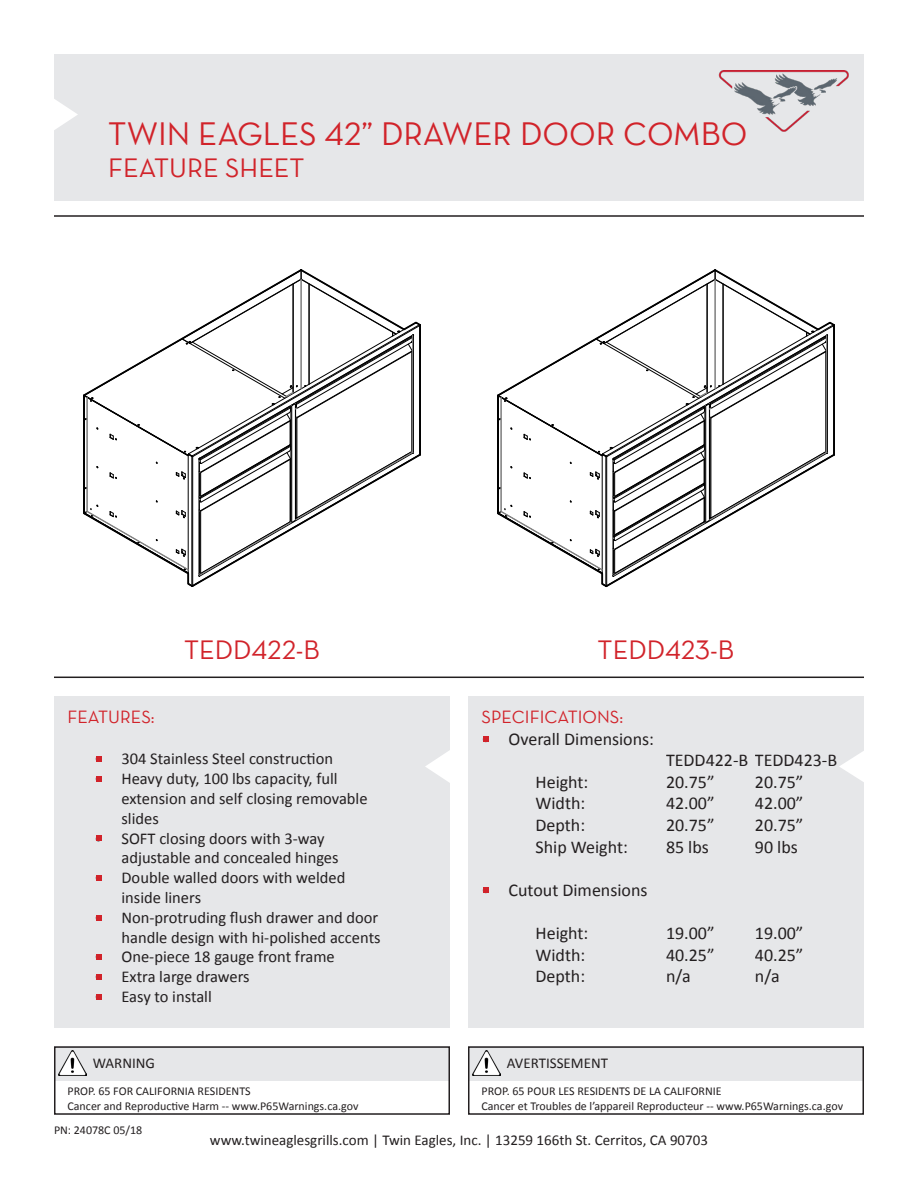
<style>
.page{position:relative;width:918px;height:1188px;background:#fff}
.page>*{position:absolute;margin:0;border:0;box-sizing:border-box;transform-origin:0 0}
.t1{font:33px "Neutra Text Book Alt";color:#d1232a}
.t2{font:27px "Neutra Text Book Alt";color:#d1232a}
.t3{font:18px "Calibri";color:#231f20}
.t4{font:18px "Neutra Text Book Alt";color:#d1232a}
.t5{font:16.5px "Calibri";color:#231f20}
.t6{font:15px "Calibri";color:#231f20}
.t7{font:12px "Calibri";color:#231f20}
</style>
<div class="page">
<div style="left:755px;top:696px;width:109px;height:331px;background:#e6e7e9"></div>
<div style="left:54px;top:54px;width:810px;height:146px;background:#e6e7e9"></div>
<img style="left:718px;top:71px;width:131px;height:61px">
<hr style="left:54px;top:677px;width:810px;height:1px;background:#231f20">
<hr style="left:54px;top:215px;width:810px;height:2px;background:#231f20">
<img style="left:54px;top:99px;width:23px;height:31px">
<div style="left:666px;top:696px;width:89px;height:331px;background:#e6e7e9"></div>
<div style="left:468px;top:696px;width:198px;height:331px;background:#e6e7e9"></div>
<img style="left:840px;top:751px;width:24px;height:31px">
<svg style="left:483px;top:736px;width:6px;height:6px"></svg>
<div style="left:54px;top:696px;width:396px;height:331px;background:#e6e7e9"></div>
<img style="left:426px;top:751px;width:24px;height:32px">
<svg style="left:96px;top:756px;width:6px;height:6px"></svg>
<svg style="left:96px;top:776px;width:6px;height:6px"></svg>
<div style="left:54px;top:1046px;width:396px;height:34px;background:#e6e7e9"></div>
<img style="left:58px;top:1051px;width:29px;height:25px">
<div style="left:54px;top:1046px;width:396px;height:69px;border:2px solid #231f20"></div>
<div style="left:468px;top:1046px;width:396px;height:34px;background:#e6e7e9"></div>
<img style="left:472px;top:1051px;width:29px;height:25px">
<div style="left:468px;top:1046px;width:396px;height:69px;border:2px solid #231f20"></div>
<svg style="left:483px;top:887px;width:6px;height:6px"></svg>
<svg style="left:96px;top:835px;width:6px;height:6px"></svg>
<svg style="left:96px;top:875px;width:6px;height:6px"></svg>
<svg style="left:96px;top:915px;width:6px;height:5px"></svg>
<svg style="left:96px;top:954px;width:6px;height:6px"></svg>
<svg style="left:96px;top:974px;width:6px;height:6px"></svg>
<svg style="left:96px;top:994px;width:6px;height:6px"></svg>
<svg style="left:83px;top:269px;width:338px;height:318px"></svg>
<svg style="left:497px;top:269px;width:338px;height:319px"></svg>
<p class="t1" style="left:108px;top:113px;width:641px">TWIN EAGLES 42” DRAWER DOOR COMBO</p>
<p class="t2" style="left:108px;top:151px;width:198px">FEATURE SHEET</p>
<p class="t2" style="left:184px;top:633px;width:137px">TEDD422-B</p>
<p class="t4" style="left:68px;top:706px;width:89px">FEATURES:</p>
<p class="t5" style="left:94px;top:748px;width:240px">• 304 Stainless Steel construction</p>
<p class="t5" style="left:94px;top:768px;width:245px">• Heavy duty, 100 lbs capacity, full</p>
<p class="t5" style="left:121px;top:788px;width:248px">extension and self closing removable</p>
<p class="t5" style="left:121px;top:808px;width:39px">slides</p>
<p class="t5" style="left:94px;top:828px;width:232px">• SOFT closing doors with 3-way</p>
<p class="t5" style="left:121px;top:847px;width:219px">adjustable and concealed hinges</p>
<p class="t5" style="left:94px;top:867px;width:253px">• Double walled doors with welded</p>
<p class="t5" style="left:121px;top:887px;width:81px">inside liners</p>
<p class="t5" style="left:94px;top:907px;width:285px">• Non-protruding flush drawer and door</p>
<p class="t5" style="left:121px;top:927px;width:261px">handle design with hi-polished accents</p>
<p class="t5" style="left:94px;top:946px;width:242px">• One-piece 18 gauge front frame</p>
<p class="t5" style="left:94px;top:966px;width:157px">• Extra large drawers</p>
<p class="t5" style="left:94px;top:986px;width:119px">• Easy to install</p>
<p class="t6" style="left:93px;top:1054px;width:64px">WARNING</p>
<p class="t7" style="left:68px;top:1084px;width:185px">PROP. 65 FOR CALIFORNIA RESIDENTS</p>
<p class="t7" style="left:68px;top:1098px;width:293px">Cancer and Reproductive Harm -- www.P65Warnings.ca.gov</p>
<p class="t2" style="left:598px;top:633px;width:138px">TEDD423-B</p>
<p class="t4" style="left:482px;top:706px;width:143px">SPECIFICATIONS:</p>
<p class="t3" style="left:482px;top:727px;width:174px">• Overall Dimensions:</p>
<p class="t3" style="left:536px;top:770px;width:54px">Height:</p>
<p class="t3" style="left:536px;top:792px;width:51px">Width:</p>
<p class="t3" style="left:536px;top:814px;width:51px">Depth:</p>
<p class="t3" style="left:536px;top:835px;width:94px">Ship Weight:</p>
<p class="t3" style="left:482px;top:878px;width:168px">• Cutout Dimensions</p>
<p class="t3" style="left:536px;top:922px;width:54px">Height:</p>
<p class="t3" style="left:536px;top:943px;width:51px">Width:</p>
<p class="t3" style="left:536px;top:965px;width:51px">Depth:</p>
<p class="t3" style="left:666px;top:749px;width:173px">TEDD422-B TEDD423-B</p>
<p class="t3" style="left:755px;top:770px;width:50px">20.75”</p>
<p class="t3" style="left:755px;top:792px;width:50px">42.00”</p>
<p class="t3" style="left:755px;top:814px;width:50px">20.75”</p>
<p class="t3" style="left:755px;top:835px;width:44px">90 lbs</p>
<p class="t3" style="left:666px;top:770px;width:50px">20.75”</p>
<p class="t3" style="left:666px;top:792px;width:50px">42.00”</p>
<p class="t3" style="left:666px;top:814px;width:50px">20.75”</p>
<p class="t3" style="left:666px;top:835px;width:44px">85 lbs</p>
<p class="t3" style="left:666px;top:922px;width:50px">19.00”</p>
<p class="t3" style="left:666px;top:943px;width:50px">40.25”</p>
<p class="t3" style="left:666px;top:965px;width:26px">n/a</p>
<p class="t3" style="left:755px;top:922px;width:50px">19.00”</p>
<p class="t3" style="left:755px;top:943px;width:50px">40.25”</p>
<p class="t3" style="left:755px;top:965px;width:26px">n/a</p>
<p class="t6" style="left:507px;top:1054px;width:103px">AVERTISSEMENT</p>
<p class="t7" style="left:482px;top:1084px;width:242px">PROP. 65 POUR LES RESIDENTS DE LA CALIFORNIE</p>
<p class="t7" style="left:482px;top:1098px;width:363px">Cancer et Troubles de l’appareil Reproducteur -- www.P65Warnings.ca.gov</p>
<p class="t7" style="left:54px;top:1122px;width:90px">PN: 24078C 05/18</p>
<p class="t6" style="left:210px;top:1131px;width:500px">www.twineaglesgrills.com | Twin Eagles, Inc. | 13259 166th St. Cerritos, CA 90703</p>
</div>
